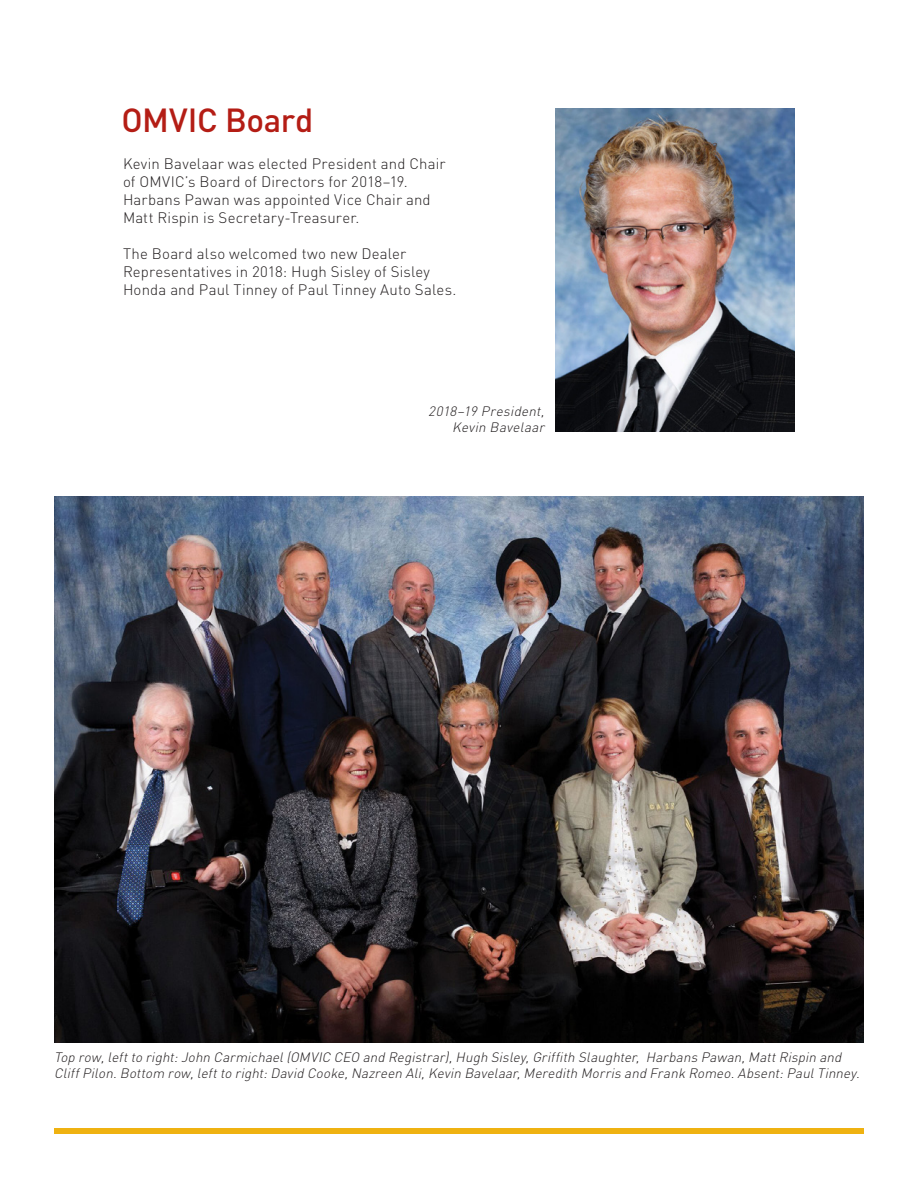
<style>
.page{position:relative;width:918px;height:1188px;background:#fff}
.page>*{position:absolute;margin:0;border:0;box-sizing:border-box;transform-origin:0 0}
.t1{font:500 33px "DIN Pro";letter-spacing:-.01em;color:#b41d15}
.t2{font:300 15px/18px "DIN Pro";letter-spacing:.01em;color:#231f20}
.t3{font:italic 300 13.5px/16.2px "DIN Pro";color:#231f20}
</style>
<div class="page">
<div style="left:54px;top:1128px;width:810px;height:6px;background:#efb211"></div>
<img style="left:555px;top:108px;width:239px;height:324px">
<img style="left:54px;top:496px;width:810px;height:547px">
<p class="t1" style="left:122px;top:97px;width:193px">OMVIC Board</p>
<p class="t2" style="left:123px;top:154px;width:324px">Kevin Bavelaar was elected President and Chair of OMVIC’s Board of Directors for 2018–19.<br>Harbans Pawan was appointed Vice Chair and Matt Rispin is Secretary-Treasurer.</p>
<p class="t2" style="left:123px;top:244px;width:335px">The Board also welcomed two new Dealer<br>Representatives in 2018: Hugh Sisley of Sisley<br>Honda and Paul Tinney of Paul Tinney Auto Sales.</p>
<p class="t3" style="left:428px;top:403px;width:121px;text-align:right">2018–19 President,<br>Kevin Bavelaar</p>
<p class="t3" style="left:54px;top:1048px;width:810px">Top row,leftto right:John Carmichael(OMVIC CEO and Registrar),Hugh Sisley,Griffith Slaughter, Harbans Pawan,MattRispin and<br>CliffPilon.Bottom row,leftto right:David Cooke,Nazreen Ali,Kevin Bavelaar,Meredith Morris and Frank Romeo.Absent:PaulTinney.</p>
</div>
